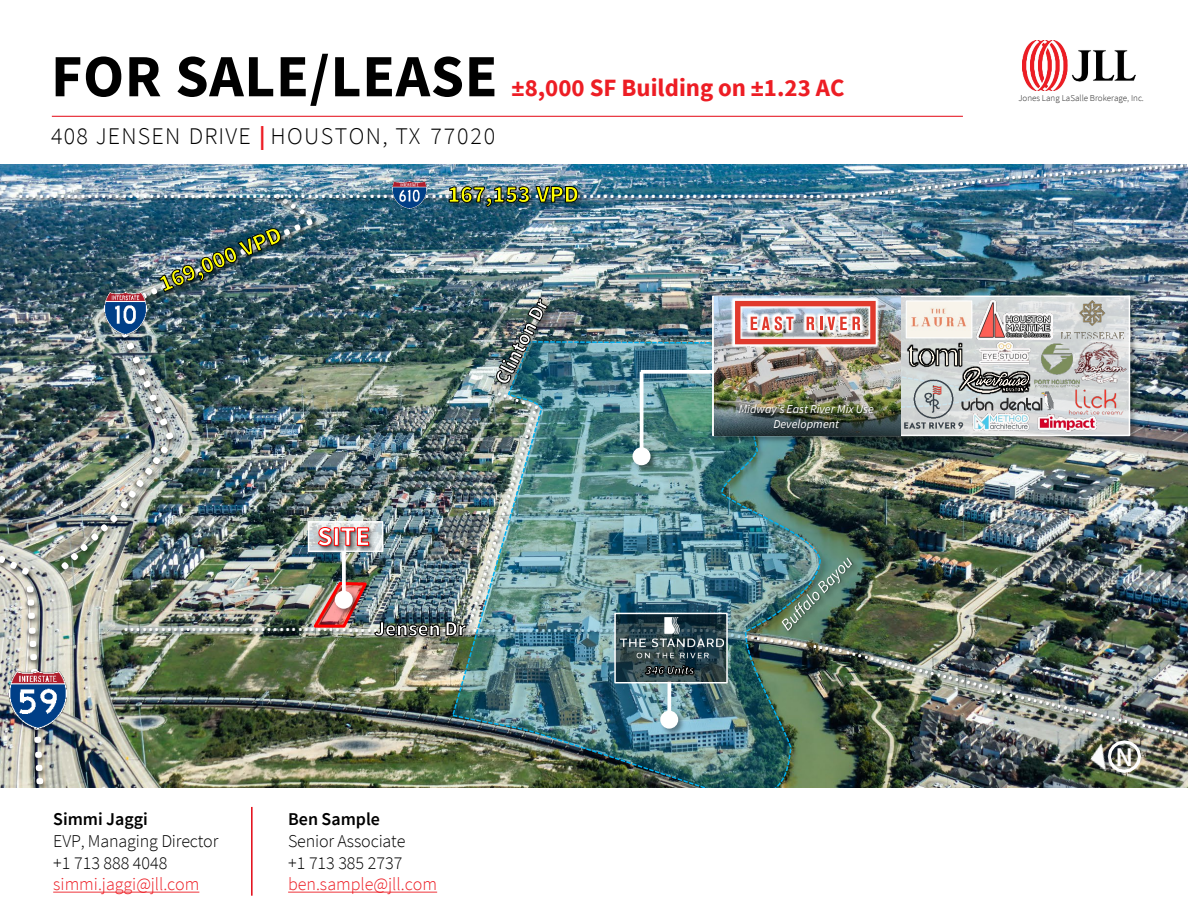
<style>
.page{position:relative;width:1188px;height:918px;background:#fff}
.page>*{position:absolute;margin:0;border:0;box-sizing:border-box;transform-origin:0 0}
.t1{font:700 60px "Source Sans Pro";letter-spacing:.01em;color:#000}
.t2{font:30px "Calibri";color:#fff}
.t3{font:27px "Calibri";color:#fff}
.t4{font:600 27px "Source Sans Pro";color:#fff}
.t5{font:700 24.9px "Source Sans Pro";color:#ed1d24}
.t6{font:300 24px "Source Sans Pro";letter-spacing:.055em;color:#000}
.t7{font:300 18px "Source Sans Pro";letter-spacing:-.005em;color:#000}
.t8{font:300 18px "Source Sans Pro";color:#ed1d24}
.t9{font:600 18px "Source Sans Pro";color:#000}
.t10{font:italic 12px/14.4px "Source Sans Pro";color:#fff;text-align:center}
.t11{font:300 9px "Source Sans Pro";letter-spacing:.005em;color:#222}
.s1{font-weight:700;color:#ed1d24}
</style>
<div class="page">
<img style="left:0;top:208px;width:1188px;height:580px">
<img style="left:990px;top:775px;width:198px;height:5px">
<img style="left:205px;top:637px;width:125px;height:21px">
<img style="left:330px;top:637px;width:119px;height:22px">
<img style="left:1096px;top:775px;width:63px;height:13px">
<img style="left:1085px;top:775px;width:38px;height:6px">
<img style="left:0;top:442px;width:205px;height:219px">
<img style="left:0;top:445px;width:196px;height:206px">
<img style="left:47px;top:252px;width:14px;height:220px">
<img style="left:0;top:226px;width:889px;height:11px">
<img style="left:0;top:164px;width:880px;height:64px">
<img style="left:838px;top:164px;width:187px;height:62px">
<img style="left:861px;top:178px;width:124px;height:19px">
<img style="left:985px;top:164px;width:203px;height:44px">
<img style="left:1006px;top:164px;width:182px;height:15px">
<img style="left:393px;top:181px;width:33px;height:5px">
<img style="left:446px;top:183px;width:142px;height:34px">
<img style="left:451px;top:340px;width:531px;height:448px">
<img style="left:433px;top:637px;width:135px;height:12px">
<hr style="left:640px;top:372px;width:3px;height:83px;background:#fff">
<img style="left:629px;top:444px;width:31px;height:31px">
<div style="left:633px;top:447px;width:18px;height:18px;background:#fff;border-radius:50%"></div>
<img style="left:657px;top:710px;width:31px;height:28px">
<div style="left:660px;top:711px;width:18px;height:18px;background:#fff;border-radius:50%"></div>
<hr style="left:667px;top:681px;width:4px;height:42px;background:#fff">
<div style="left:615px;top:613px;width:112px;height:70px;background:#000;opacity:.5"></div>
<div style="left:614px;top:613px;width:114px;height:70px;border:2px solid #fff"></div>
<img style="left:588px;top:630px;width:125px;height:80px">
<img style="left:695px;top:664px;width:2px;height:13px">
<svg style="left:644px;top:662px;width:51px;height:17px"></svg>
<img style="left:620px;top:618px;width:93px;height:43px">
<svg style="left:641px;top:370px;width:68px;height:4px"></svg>
<img style="left:709px;top:292px;width:431px;height:154px">
<div style="left:713px;top:296px;width:417px;height:139px;background:#fff;opacity:.8"></div>
<div style="left:712px;top:296px;width:418px;height:140px;border:2px solid #fff"></div>
<img style="left:908px;top:302px;width:62px;height:34px">
<div style="left:906px;top:300px;width:66px;height:38px;border:1px solid #fff"></div>
<img style="left:903px;top:378px;width:61px;height:52px">
<img style="left:714px;top:296px;width:187px;height:140px">
<img style="left:730px;top:296px;width:151px;height:53px">
<img style="left:735px;top:301px;width:141px;height:43px">
<img style="left:728px;top:394px;width:167px;height:55px">
<img style="left:731px;top:397px;width:154px;height:29px">
<img style="left:765px;top:412px;width:84px;height:28px">
<img style="left:1066px;top:392px;width:61px;height:29px">
<img style="left:1086px;top:334px;width:53px;height:58px">
<img style="left:958px;top:366px;width:70px;height:29px">
<img style="left:960px;top:368px;width:68px;height:23px">
<img style="left:904px;top:339px;width:62px;height:38px">
<img style="left:906px;top:341px;width:58px;height:34px">
<img style="left:1058px;top:285px;width:69px;height:69px">
<img style="left:960px;top:391px;width:105px;height:19px">
<img style="left:1028px;top:336px;width:58px;height:59px">
<img style="left:976px;top:299px;width:76px;height:41px">
<img style="left:972px;top:414px;width:58px;height:18px">
<img style="left:1036px;top:414px;width:65px;height:19px">
<img style="left:979px;top:340px;width:53px;height:26px">
<img style="left:117px;top:637px;width:10px;height:151px">
<img style="left:0;top:637px;width:117px;height:151px">
<svg style="left:27px;top:656px;width:18px;height:132px"></svg>
<img style="left:0;top:472px;width:110px;height:184px">
<img style="left:0;top:475px;width:101px;height:172px">
<svg style="left:0;top:556px;width:29px;height:19px"></svg>
<img style="left:9px;top:671px;width:57px;height:57px">
<img style="left:713px;top:558px;width:475px;height:217px">
<img style="left:1022px;top:40px;width:114px;height:51px">
<hr style="left:52px;top:116px;width:911px;height:1px;background:#e30613">
<svg style="left:288px;top:892px;width:149px;height:1px"></svg>
<svg style="left:53px;top:892px;width:146px;height:1px"></svg>
<hr style="left:251px;top:807px;width:2px;height:89px;background:#e30613">
<img style="left:371px;top:637px;width:105px;height:9px">
<img style="left:61px;top:186px;width:518px;height:451px">
<h1 class="t1" style="left:51px;top:36px;width:448px">FOR SALE/LEASE</h1>
<h1 class="t6" style="left:51px;top:121px;width:446px">408 JENSEN DRIVE <span class="s1">|</span> HOUSTON, TX 77020</h1>
<h1 class="t5" style="left:512px;top:71px;width:335px">±8,000 SF Building on ±1.23 AC</h1>
<p class="t2" style="left:17px;top:168px;width:842px">……………………………………………………………………………………………………….….</p>
<p class="t10" style="left:739px;top:402px;width:137px">Midway’s East River Mix Use<br>Development</p>
<p class="t3" style="left:123px;top:604px;width:590px">………….…………………..………….…………………..………….………</p>
<p class="t9" style="left:53px;top:808px;width:96px">Simmi Jaggi</p>
<p class="t7" style="left:53px;top:830px;width:167px">EVP, Managing Director</p>
<p class="t7" style="left:53px;top:852px;width:116px">+1 713 888 4048</p>
<p class="t8" style="left:53px;top:873px;width:148px">simmi.jaggi@jll.com</p>
<p class="t9" style="left:288px;top:808px;width:93px">Ben Sample</p>
<p class="t7" style="left:288px;top:830px;width:119px">Senior Associate</p>
<p class="t7" style="left:288px;top:852px;width:116px">+1 713 385 2737</p>
<p class="t8" style="left:288px;top:873px;width:151px">ben.sample@jll.com</p>
<p class="t11" style="left:1018px;top:92px;width:127px">Jones Lang LaSalle Brokerage, Inc.</p>
<p class="t4" style="left:1115px;top:739px;width:19px">N</p>
</div>
